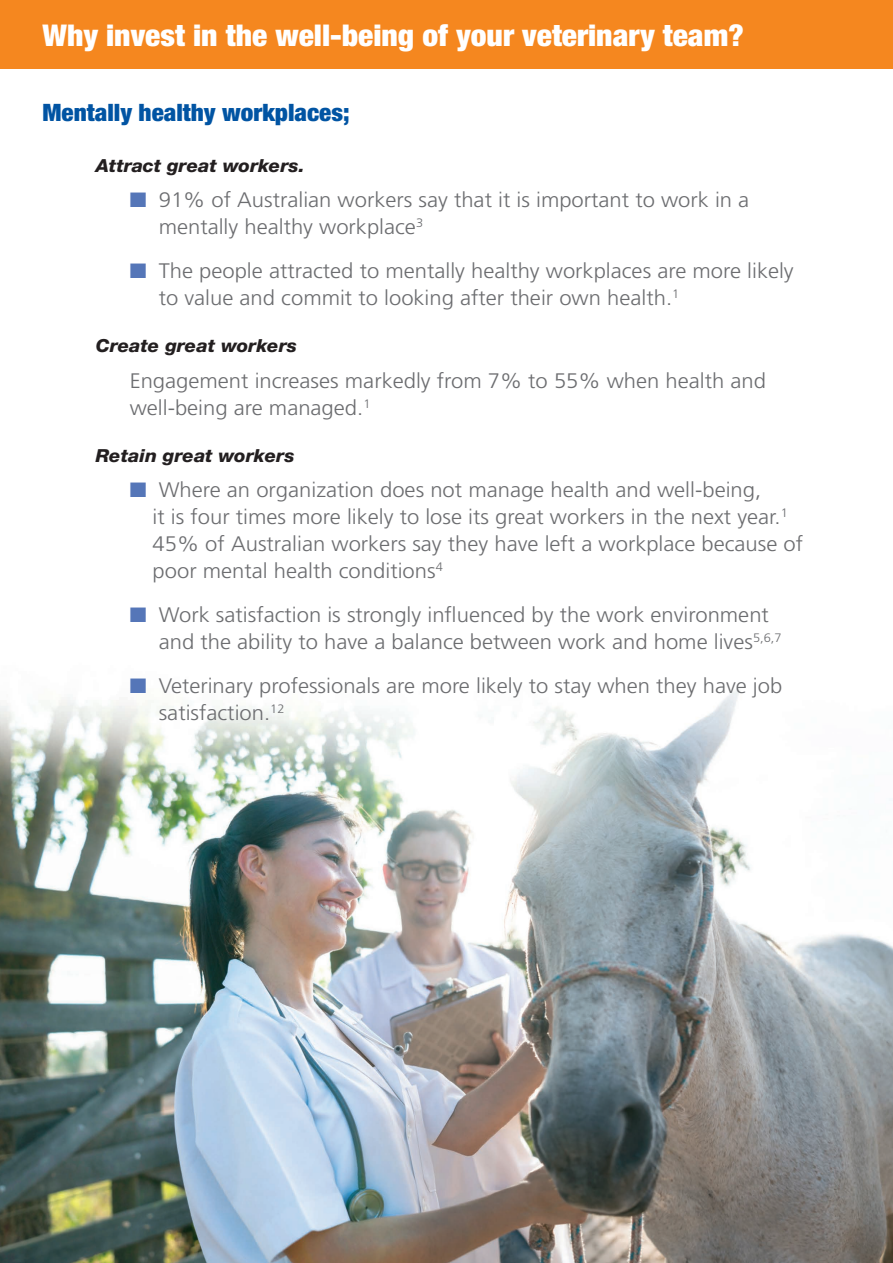
<style>
.page{position:relative;width:893px;height:1263px;background:#fff}
.page>*{position:absolute;margin:0;border:0;box-sizing:border-box;transform-origin:0 0}
.Dot_Points{font:900 condensed 30px "Helvetica Neue";color:#fff;scale:1.05 1}
.Heading{font:900 condensed 24px "Helvetica Neue";color:#0154a3;scale:1.05 1}
.Dot_Points-2{font:300 21px/27px "Frutiger";color:#6c6d70;scale:1.05 1}
.Sub_Heading{font:italic 800 18px "Helvetica Neue";color:#231f20;scale:1.05 1}
.s1{color:#5576b8}
</style>
<div class="page">
<img style="left:0;top:690px;width:893px;height:573px">
<div style="left:0;top:0;width:893px;height:68px;background:#f5871f"></div>
<p class="Dot_Points" style="left:43px;top:16px;width:669px">Why invest in the well-being of your veterinary team?</p>
<p class="Heading" style="left:43px;top:98px;width:294px">Mentally healthy workplaces;</p>
<p class="Sub_Heading" style="left:96px;top:155px;width:201px">Attract great workers.</p>
<p class="Dot_Points-2" style="left:159px;top:186px;width:564px;text-indent:-29px"><span class="s1">■</span> 91% of Australian workers say that it is important to work in a mentally healthy workplace<sup>3</sup></p>
<p class="Dot_Points-2" style="left:159px;top:257px;width:606px;text-indent:-29px"><span class="s1">■</span> The people attracted to mentally healthy workplaces are more likely to value and commit to looking after their own health.<sup>1</sup></p>
<p class="Sub_Heading" style="left:96px;top:335px;width:193px">Create great workers</p>
<p class="Dot_Points-2" style="left:130px;top:367px;width:608px">Engagement increases markedly from 7% to 55% when health and well-being are managed.<sup>1</sup></p>
<p class="Sub_Heading" style="left:96px;top:445px;width:191px">Retain great workers</p>
<p class="Dot_Points-2" style="left:153px;top:476px;width:621px;text-indent:-23px"><span class="s1">■</span> Where an organization does not manage health and well-being,<br>it is four times more likely to lose its great workers in the next year.<sup>1<br></sup>45% of Australian workers say they have left a workplace because of poor mental health conditions<sup>4</sup></p>
<p class="Dot_Points-2" style="left:159px;top:601px;width:595px;text-indent:-29px"><span class="s1">■</span> Work satisfaction is strongly influenced by the work environment and the ability to have a balance between work and home lives<sup>5,6,7</sup></p>
<p class="Dot_Points-2" style="left:159px;top:672px;width:595px;text-indent:-29px"><span class="s1">■</span> Veterinary professionals are more likely to stay when they have job satisfaction.<sup>12</sup></p>
</div>
